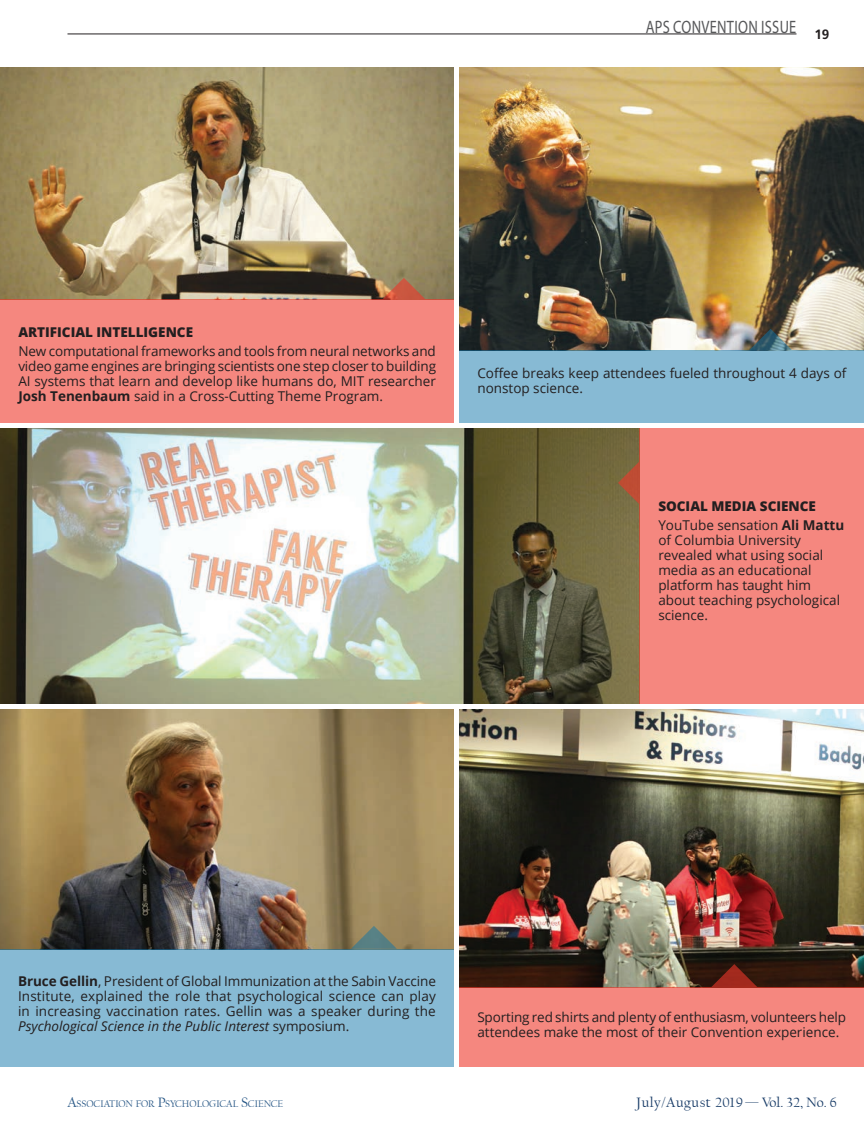
<style>
.page{position:relative;width:864px;height:1134px;background:#fff}
.page>*{position:absolute;margin:0;border:0;box-sizing:border-box;transform-origin:0 0}
.t1{font:18px "Myriad Pro";letter-spacing:.02em;color:#57585a;scale:.8 1}
.t2{font:14.25px "Californian FB";letter-spacing:.04em;color:#153965}
.t3{font:13.5px/15px "Open Sans";color:#231f20}
.t4{font:800 13.5px "Open Sans";color:#231f20}
.t5{font:700 13.5px "Frutiger";color:#231f20}
.t6{font:10.05px "Californian FB";color:#265685}
.s1{font-weight:700}
.s2{font-style:italic}
.s3{font-size:14.25px}
</style>
<div class="page">
<img style="left:0;top:428px;width:639px;height:276px">
<img style="left:0;top:709px;width:454px;height:240px">
<img style="left:1px;top:68px;width:453px;height:231px">
<img style="left:459px;top:68px;width:405px;height:282px">
<img style="left:459px;top:709px;width:405px;height:278px">
<hr style="left:0;top:68px;width:1px;height:267px;background:#0f75a9">
<svg style="left:381px;top:278px;width:46px;height:21px"></svg>
<div style="left:0;top:299px;width:454px;height:124px;background:#f5877f"></div>
<svg style="left:618px;top:460px;width:21px;height:46px"></svg>
<div style="left:639px;top:428px;width:225px;height:276px;background:#f5877f"></div>
<svg style="left:351px;top:926px;width:46px;height:23px"></svg>
<div style="left:0;top:949px;width:454px;height:118px;background:#87bad4"></div>
<svg style="left:748px;top:329px;width:46px;height:21px"></svg>
<div style="left:459px;top:350px;width:405px;height:73px;background:#87bad4"></div>
<hr style="left:68px;top:34px;width:728px;height:1px;background:#231f20">
<svg style="left:711px;top:964px;width:46px;height:23px"></svg>
<div style="left:459px;top:987px;width:405px;height:80px;background:#f5877f"></div>
<h1 class="t1" style="left:646px;top:16px;width:190px">APS CONVENTION ISSUE</h1>
<p class="t5" style="left:814px;top:26px;width:17px">19</p>
<p class="t4" style="left:18px;top:322px;width:176px">ARTIFICIAL INTELLIGENCE</p>
<p class="t3" style="left:18px;top:343px;width:419px;text-align:justify">New computational frameworks and tools from neural networks and video game engines are bringing scientists one step closer to building AI systems that learn and develop like humans do, MIT researcher <span class="s1">Josh Tenenbaum</span> said in a Cross-Cutting Theme Program.</p>
<p class="t3" style="left:477px;top:366px;width:371px">Coffee breaks keep attendees fueled throughout 4 days of nonstop science.</p>
<p class="t4" style="left:658px;top:496px;width:159px">SOCIAL MEDIA SCIENCE</p>
<p class="t3" style="left:658px;top:517px;width:188px">YouTube sensation <span class="s1">Ali Mattu </span>of Columbia University revealed what using social media as an educational platform has taught him about teaching psychological science.</p>
<p class="t3" style="left:18px;top:973px;width:419px;text-align:justify"><span class="s1">Bruce Gellin</span>, President of Global Immunization at the Sabin Vaccine Institute, explained the role that psychological science can play in increasing vaccination rates. Gellin was a speaker during the <span class="s2">Psychological Science in the Public Interest</span> symposium.</p>
<p class="t3" style="left:477px;top:1009px;width:370px">Sporting red shirts and plenty of enthusiasm, volunteers help attendees make the most of their Convention experience.</p>
<p class="t6" style="left:68px;top:1098px;width:217px"><span class="s3">A</span>SSOCIATION FOR <span class="s3">P</span>SYCHOLOGICAL <span class="s3">S</span>CIENCE</p>
<p class="t2" style="left:636px;top:1094px;width:202px">July/August 2019 — Vol. 32, No. 6</p>
</div>
